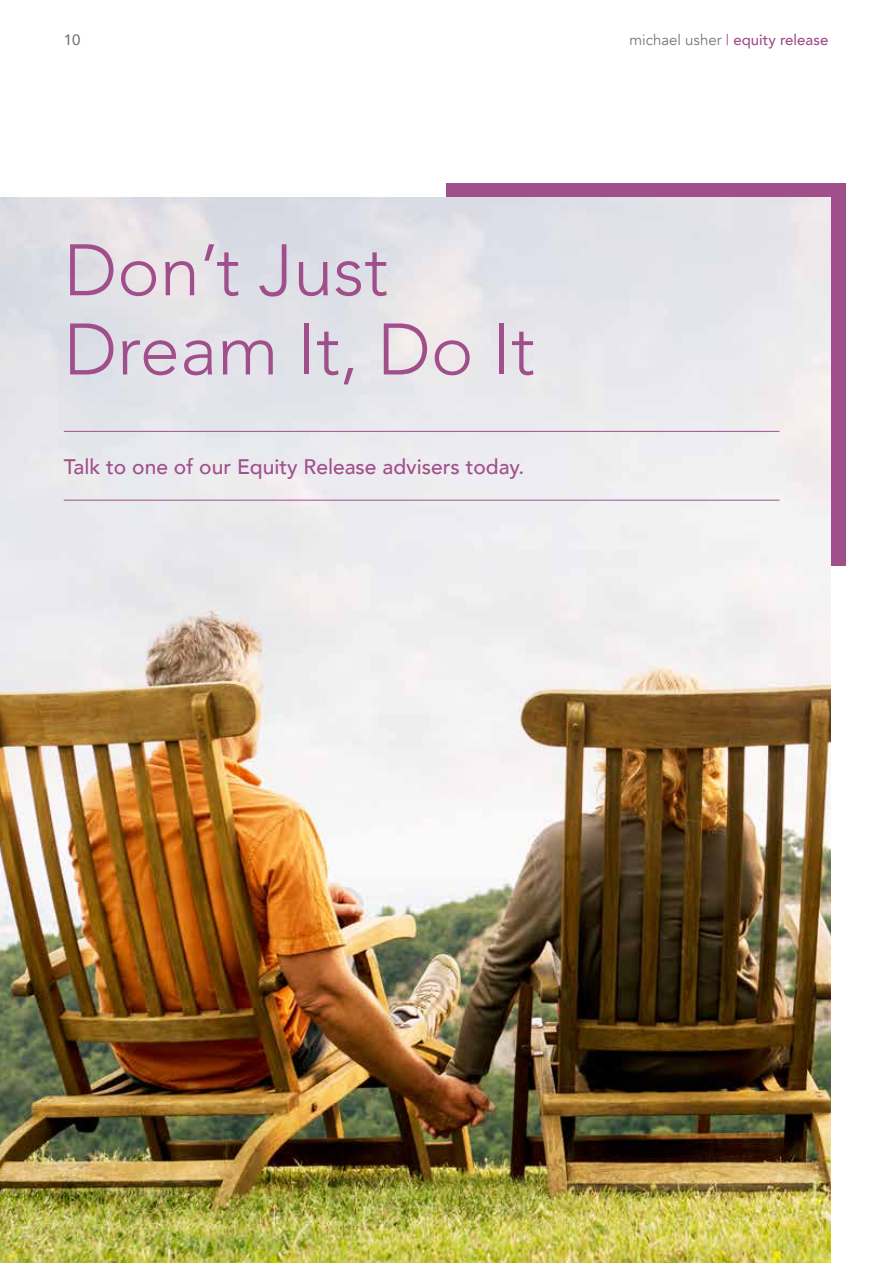
<style>
.page{position:relative;width:893px;height:1263px;background:#fff}
.page>*{position:absolute;margin:0;border:0;box-sizing:border-box;transform-origin:0 0}
.t1{font:300 72px/79.2px "Avenir";color:#a14f8b}
.t2{font:500 21px "Avenir";color:#a14f8b}
.t3{font:500 15px "Avenir";color:#a14f8b}
.t4{font:500 15px "Avenir";color:#74777b}
.s1{font-weight:400;color:#74777b}
.s2{font-weight:400}
</style>
<div class="page">
<div style="left:446px;top:183px;width:399px;height:383px;background:#a14f8b"></div>
<img style="left:0;top:198px;width:830px;height:1065px">
<hr style="left:64px;top:431px;width:716px;height:1px;background:#a14f8b">
<hr style="left:64px;top:500px;width:716px;height:1px;background:#a14f8b">
<p class="t4" style="left:64px;top:27px;width:18px">10</p>
<p class="t3" style="left:629px;top:27px;width:200px"><span class="s1">michael usher</span> <span class="s2">|</span> equity release</p>
<h1 class="t1" style="left:64px;top:231px;width:473px">Don’t Just<br>Dream It, Do It</h1>
<p class="t2" style="left:64px;top:449px;width:462px">Talk to one of our Equity Release advisers today.</p>
</div>
